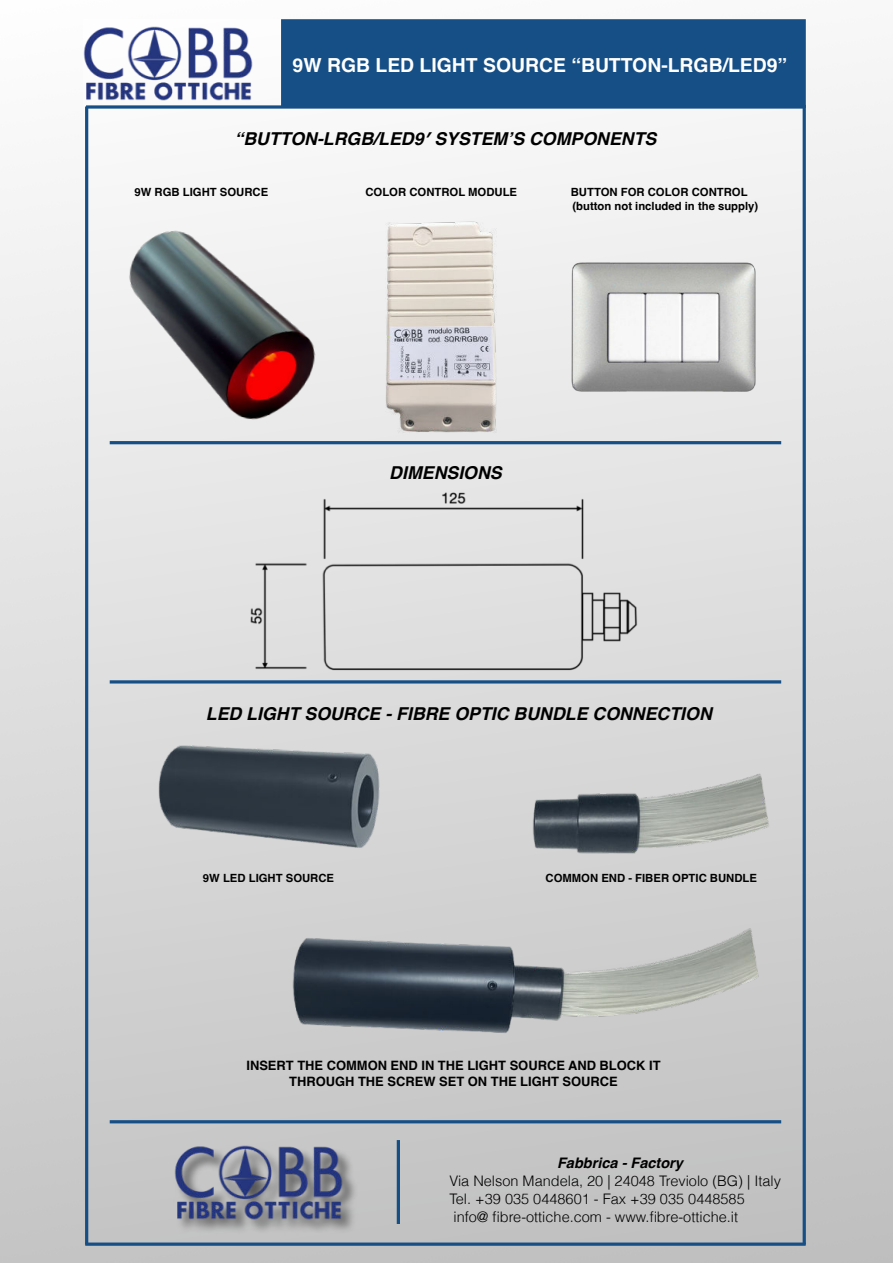
<style>
.page{position:relative;width:893px;height:1263px;background:#fff}
.page>*{position:absolute;margin:0;border:0;box-sizing:border-box;transform-origin:0 0}
.t1{font:700 19.35px "Helvetica";color:#fff}
.t2{font:italic 700 17.7px "Helvetica";color:#000}
.t3{font:300 14.55px/17.7px "Helvetica";color:#000}
.t4{font:italic 700 14.55px "Helvetica";color:#000}
.t5{font:700 12.9px/16.2px "Helvetica";color:#000;text-align:center}
.t6{font:700 11.25px/13.6px "Helvetica";color:#000}
</style>
<div class="page">
<div style="left:83px;top:19px;width:723px;height:1228px;background:linear-gradient(to bottom,#fbfbfb,#c1c1c2)"></div>
<hr style="left:397px;top:1140px;width:3px;height:84px;background:#164f86">
<div style="left:281px;top:19px;width:525px;height:89px;background:#164f86"></div>
<svg style="left:86px;top:105px;width:717px;height:4px"></svg>
<hr style="left:85px;top:107px;width:3px;height:1137px;background:#164f86">
<svg style="left:85px;top:1242px;width:721px;height:4px;background:#366491"></svg>
<hr style="left:803px;top:105px;width:3px;height:1139px;background:#164f86">
<hr style="left:110px;top:441px;width:671px;height:3px;background:#164f86">
<hr style="left:110px;top:680px;width:671px;height:3px;background:#164f86">
<hr style="left:110px;top:1120px;width:671px;height:3px;background:#164f86">
<img style="left:247px;top:491px;width:397px;height:182px">
<img style="left:566px;top:250px;width:199px;height:153px">
<img style="left:83px;top:140px;width:304px;height:355px">
<img style="left:349px;top:197px;width:185px;height:247px">
<img style="left:83px;top:27px;width:170px;height:74px">
<img style="left:157px;top:680px;width:620px;height:403px">
<img style="left:173px;top:1145px;width:186px;height:90px">
<img style="left:174px;top:1145px;width:170px;height:74px">
<h1 class="t1" style="left:293px;top:57px;width:496px">9W RGB LED LIGHT SOURCE “BUTTON-LRGB/LED9”</h1>
<h2 class="t2" style="left:235px;top:132px;width:423px">“BUTTON-LRGB/LED9′ SYSTEM’S COMPONENTS</h2>
<p class="t6" style="left:135px;top:186px;width:135px">9W RGB LIGHT SOURCE</p>
<p class="t6" style="left:365px;top:186px;width:153px">COLOR CONTROL MODULE</p>
<p class="t6" style="left:571px;top:186px;width:189px">BUTTON FOR COLOR CONTROL (button not included in the supply)</p>
<h2 class="t2" style="left:389px;top:465px;width:114px">DIMENSIONS</h2>
<h2 class="t2" style="left:206px;top:706px;width:507px">LED LIGHT SOURCE - FIBRE OPTIC BUNDLE CONNECTION</h2>
<p class="t6" style="left:203px;top:872px;width:133px">9W LED LIGHT SOURCE</p>
<p class="t6" style="left:545px;top:872px;width:213px">COMMON END - FIBER OPTIC BUNDLE</p>
<p class="t5" style="left:246px;top:1058px;width:416px">INSERT THE COMMON END IN THE LIGHT SOURCE AND BLOCK IT<br>THROUGH THE SCREW SET ON THE LIGHT SOURCE</p>
<p class="t4" style="left:557px;top:1157px;width:127px">Fabbrica - Factory</p>
<p class="t3" style="left:449px;top:1173px;width:333px">Via Nelson Mandela, 20 | 24048 Treviolo (BG) | Italy<br>Tel. +39 035 0448601 - Fax +39 035 0448585 info@ fibre-ottiche.com - www.fibre-ottiche.it</p>
</div>
